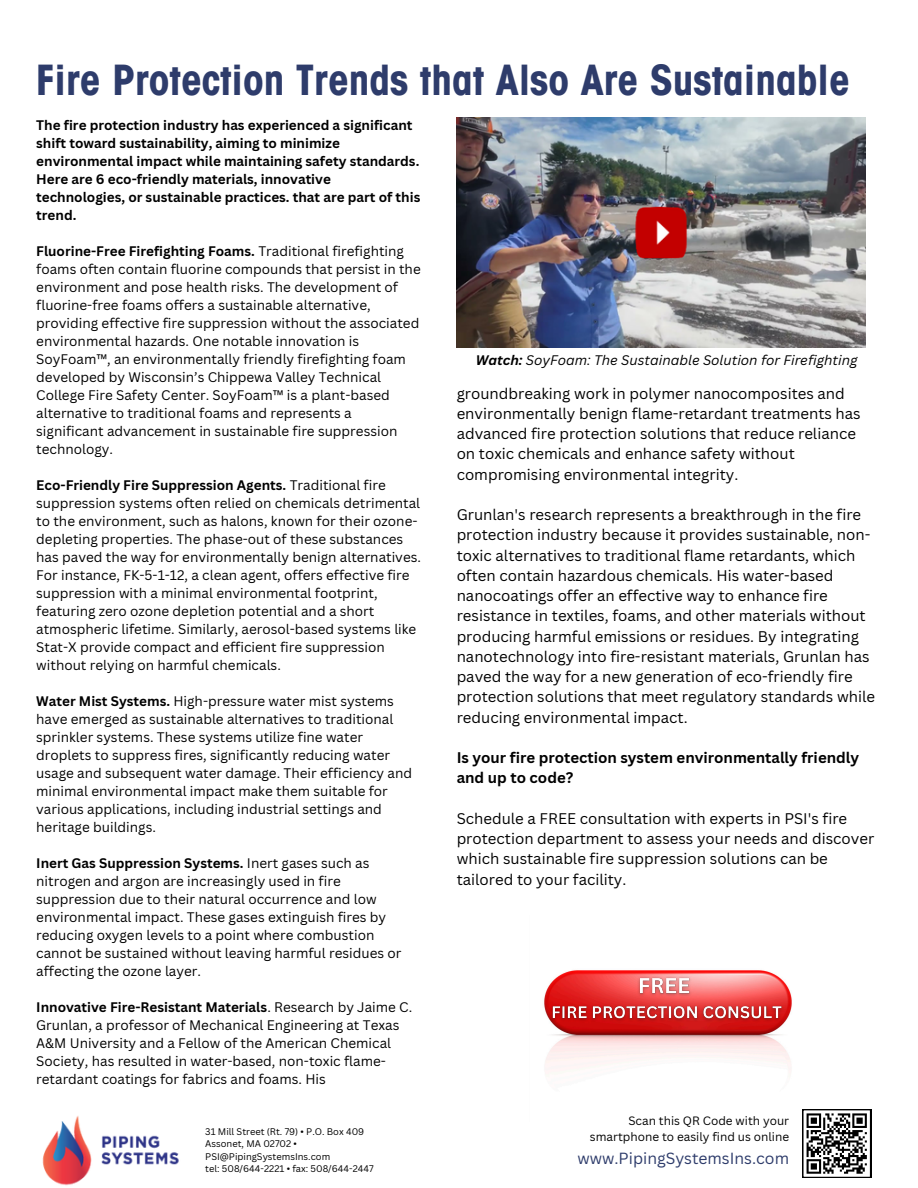
<style>
.page{position:relative;width:918px;height:1188px;background:#fff}
.page>*{position:absolute;margin:0;border:0;box-sizing:border-box;transform-origin:0 0}
.t1{font:700 condensed 41.4px "ITC Avant Garde Std";color:#2e3c6b}
.t2{font:15.75px "Canva Sans";color:#2e3c6b}
.t3{font:15px/20.2px "Canva Sans";color:#000}
.t4{font:700 15px/20.2px "Canva Sans";color:#000}
.t5{font:13.5px/18px "Canva Sans";color:#000}
.t6{font:700 13.5px/18px "Canva Sans";color:#000}
.t7{font:italic 13.5px "Canva Sans";color:#000}
.t8{font:11.85px/15.8px "Canva Sans";color:#000;text-align:right}
.t9{font:9.3px/12.5px "Canva Sans";color:#000}
.s1{font-weight:700}
</style>
<div class="page">
<img style="left:42px;top:1116px;width:137px;height:70px">
<img style="left:544px;top:970px;width:248px;height:95px">
<img style="left:547px;top:972px;width:243px;height:55px">
<svg style="left:802px;top:1109px;width:69px;height:69px"></svg>
<img style="left:457px;top:118px;width:408px;height:229px">
<h1 class="t1" style="left:36px;top:65px;width:815px">Fire Protection Trends that Also Are Sustainable</h1>
<h5 class="t6" style="left:36px;top:116px;width:386px">The fire protection industry has experienced a significant shift toward sustainability, aiming to minimize environmental impact while maintaining safety standards.<br>Here are 6 eco-friendly materials, innovative technologies, or sustainable practices. that are part of this trend.</h5>
<h6 class="t5" style="left:36px;top:242px;width:386px"><span class="s1">Fluorine-Free Firefighting Foams.</span> Traditional firefighting foams often contain fluorine compounds that persist in the environment and pose health risks. The development of fluorine-free foams offers a sustainable alternative, providing effective fire suppression without the associated environmental hazards. One notable innovation is SoyFoam™, an environmentally friendly firefighting foam developed by Wisconsin’s Chippewa Valley Technical College Fire Safety Center. SoyFoam™ is a plant-based alternative to traditional foams and represents a significant advancement in sustainable fire suppression technology.</h6>
<h6 class="t5" style="left:36px;top:476px;width:386px"><span class="s1">Eco-Friendly Fire Suppression Agents.</span> Traditional fire suppression systems often relied on chemicals detrimental to the environment, such as halons, known for their ozone&shy;depleting properties. The phase-out of these substances has paved the way for environmentally benign alternatives.<br>For instance, FK-5-1-12, a clean agent, offers effective fire suppression with a minimal environmental footprint, featuring zero ozone depletion potential and a short atmospheric lifetime. Similarly, aerosol-based systems like Stat-X provide compact and efficient fire suppression without relying on harmful chemicals.</h6>
<h6 class="t5" style="left:36px;top:692px;width:377px"><span class="s1">Water Mist Systems.</span> High-pressure water mist systems have emerged as sustainable alternatives to traditional sprinkler systems. These systems utilize fine water droplets to suppress fires, significantly reducing water usage and subsequent water damage. Their efficiency and minimal environmental impact make them suitable for various applications, including industrial settings and heritage buildings.</h6>
<h6 class="t5" style="left:36px;top:854px;width:367px"><span class="s1">Inert Gas Suppression Systems.</span> Inert gases such as nitrogen and argon are increasingly used in fire suppression due to their natural occurrence and low environmental impact. These gases extinguish fires by reducing oxygen levels to a point where combustion cannot be sustained without leaving harmful residues or affecting the ozone layer.</h6>
<h6 class="t5" style="left:36px;top:998px;width:378px"><span class="s1">Innovative Fire-Resistant Materials</span>. Research by Jaime C.<br>Grunlan, a professor of Mechanical Engineering at Texas A&amp;M University and a Fellow of the American Chemical Society, has resulted in water-based, non-toxic flame&shy;retardant coatings for fabrics and foams. His</h6>
<h4 class="t7" style="left:476px;top:351px;width:383px"><span class="s1">Watch:</span> SoyFoam: The Sustainable Solution for Firefighting</h4>
<h6 class="t3" style="left:457px;top:383px;width:406px">groundbreaking work in polymer nanocomposites and environmentally benign flame-retardant treatments has advanced fire protection solutions that reduce reliance on toxic chemicals and enhance safety without compromising environmental integrity.</h6>
<h4 class="t3" style="left:457px;top:504px;width:420px">Grunlan's research represents a breakthrough in the fire protection industry because it provides sustainable, non&shy;toxic alternatives to traditional flame retardants, which often contain hazardous chemicals. His water-based nanocoatings offer an effective way to enhance fire resistance in textiles, foams, and other materials without producing harmful emissions or residues. By integrating nanotechnology into fire-resistant materials, Grunlan has paved the way for a new generation of eco-friendly fire protection solutions that meet regulatory standards while reducing environmental impact.</h4>
<h4 class="t4" style="left:457px;top:747px;width:404px">Is your fire protection system environmentally friendly and up to code?</h4>
<h3 class="t3" style="left:457px;top:808px;width:419px">Schedule a FREE consultation with experts in PSI's fire protection department to assess your needs and discover which sustainable fire suppression solutions can be tailored to your facility.</h3>
<p class="t9" style="left:205px;top:1125px;width:160px">31 Mill Street (Rt. 79) • P.O. Box 409<br>Assonet, MA 02702 •</p>
<p class="t9" style="left:205px;top:1150px;width:127px">PSI@PipingSystemsIns.com</p>
<p class="t9" style="left:205px;top:1162px;width:170px">tel: 508/644-2221 • fax: 508/644-2447</p>
<p class="t8" style="left:590px;top:1113px;width:201px">Scan this QR Code with your smartphone to easily find us online</p>
<p class="t2" style="left:577px;top:1147px;width:213px">www.PipingSystemsIns.com</p>
</div>
